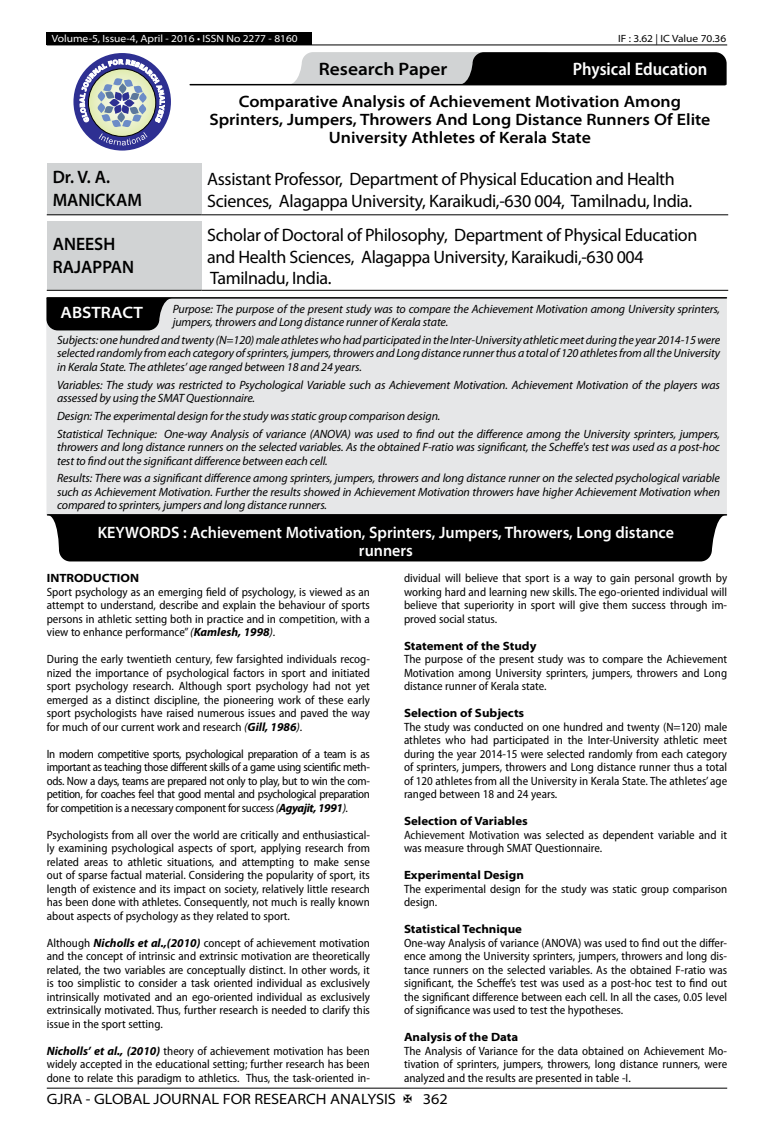
<style>
.page{position:relative;width:774px;height:1136px;background:#fff}
.page>*{position:absolute;margin:0;border:0;box-sizing:border-box;transform-origin:0 0}
.t1{font:18px/21.6px "Myriad Pro";letter-spacing:-.02em;color:#000}
.t2{font:600 semi-expanded 18px/23.4px "Myriad Pro";color:#000;scale:.9 1}
.t3{font:600 semi-condensed 18px "Myriad Pro";color:#fff}
.t4{font:600 semi-expanded 18px "Myriad Pro";color:#000}
.t5{font:600 semi-expanded 16.5px/18px "Myriad Pro";color:#000;text-align:center}
.t6{font:600 semi-expanded 16.5px/18.5px "Myriad Pro";color:#fff;text-align:center;scale:.9 1}
.t7{font:600 semi-expanded 16.5px "Myriad Pro";color:#fff}
.t8{font:semi-expanded 15px "Myriad Pro";color:#000}
.t9{font:semi-condensed 12px/13.5px "Myriad Pro";color:#000;text-align:justify}
.t10{font:italic 12px/13.5px "Myriad Pro";letter-spacing:-.01em;color:#000}
.t11{font:700 semi-expanded 12px "Myriad Pro";color:#000}
.t12{font:semi-expanded 10.5px "Myriad Pro";color:#fff}
.t13{font:semi-expanded 10.5px "Myriad Pro";color:#000}
.s1{font-style:italic;font-stretch:normal}
.s2{font-weight:700;font-style:italic;font-stretch:normal}
.s3{font-weight:700;font-stretch:semi-expanded}
.s4{color:#0d0d0d}
</style>
<div class="page">
<hr style="left:47px;top:1087px;width:680px;height:1px;background:#000">
<div style="left:47px;top:32px;width:265px;height:13px;background:#000"></div>
<hr style="left:47px;top:45px;width:680px;height:1px;background:#000">
<svg style="left:288px;top:52px;width:439px;height:33px;background:#5a5a5b"></svg>
<hr style="left:190px;top:84px;width:535px;height:1px;background:#000">
<div style="left:73px;top:53px;width:98px;height:97px;background:#2e3092;border-radius:50%"></div>
<svg style="left:80px;top:59px;width:85px;height:86px"></svg>
<div style="left:47px;top:163px;width:154px;height:52px;background:#d1d3d4"></div>
<hr style="left:47px;top:214px;width:154px;height:1px;background:#000">
<hr style="left:201px;top:214px;width:527px;height:1px;background:#000">
<div style="left:46px;top:297px;width:681px;height:218px;background:#e6e7e8"></div>
<hr style="left:47px;top:297px;width:679px;height:1px;background:#000">
<svg style="left:46px;top:298px;width:127px;height:32px;background:#181818"></svg>
<div style="left:47px;top:514px;width:679px;height:47px;background:#000"></div>
<div style="left:47px;top:221px;width:154px;height:69px;background:#d1d3d4"></div>
<hr style="left:47px;top:290px;width:154px;height:1px;background:#000">
<hr style="left:201px;top:290px;width:527px;height:1px;background:#000">
<p class="t12" style="left:52px;top:32px;width:247px">Volume-5, Issue-4, April - 2016 • ISSN No 2277 - 8160</p>
<p class="t13" style="left:618px;top:32px;width:110px">IF : 3.62 | IC Value 70.36</p>
<h1 class="t4" style="left:319px;top:59px;width:130px">Research Paper</h1>
<h1 class="t3" style="left:573px;top:59px;width:136px">Physical Education</h1>
<h2 class="t5" style="left:209px;top:93px;width:502px">Comparative Analysis of Achievement Motivation Among<br>Sprinters, Jumpers, Throwers And Long Distance Runners Of Elite<br>University Athletes of Kerala State</h2>
<h1 class="t2" style="left:53px;top:165px;width:100px">Dr. V. A.<br>MANICKAM</h1>
<h1 class="t1" style="left:207px;top:168px;width:486px">Assistant Professor, Department of Physical Education and Health<br>Sciences, Alagappa University, Karaikudi,-630 004, Tamilnadu, India.</h1>
<h1 class="t2" style="left:53px;top:232px;width:92px">ANEESH<br>RAJAPPAN</h1>
<h1 class="t1" style="left:207px;top:224px;width:492px">Scholar of Doctoral of Philosophy, Department of Physical Education and Health Sciences, Alagappa University, Karaikudi,-630 004<br>Tamilnadu, India.</h1>
<p class="t10" style="left:173px;top:302px;width:549px">Purpose: The purpose of the present study was to compare the Achievement Motivation among University sprinters, jumpers, throwers and Long distance runner of Kerala state.</p>
<p class="t10" style="left:57px;top:333px;width:664px;text-align:justify">Subjects: one hundred and twenty (N=120) male athletes who had participated in the Inter-University athletic meet during the year 2014-15 were selected randomly from each category of sprinters, jumpers, throwers and Long distance runner thus a total of 120 athletes from all the University in Kerala State. The athletes’ age ranged between 18 and 24 years.</p>
<p class="t10" style="left:57px;top:378px;width:664px">Variables: The study was restricted to Psychological Variable such as Achievement Motivation. Achievement Motivation of the players was assessed by using the SMAT Questionnaire.</p>
<p class="t10" style="left:57px;top:407px;width:664px;line-height:17.7px">Design: The experimental design for the study was static group comparison design.<br>Statistical Technique: One-way Analysis of variance (ANOVA) was used to find out the difference among the University sprinters, jumpers,</p>
<p class="t10" style="left:57px;top:440px;width:664px">throwers and long distance runners on the selected variables. As the obtained F-ratio was significant, the Scheffe's test was used as a post-hoc test to find out the significant difference between each cell.</p>
<p class="t10" style="left:57px;top:472px;width:664px;text-align:justify">Results: There was a significant difference among sprinters, jumpers, throwers and long distance runner on the selected psychological variable such as Achievement Motivation. Further the results showed in Achievement Motivation throwers have higher Achievement Motivation when compared to sprinters, jumpers and long distance runners.</p>
<h2 class="t7" style="left:60px;top:303px;width:84px">ABSTRACT</h2>
<h2 class="t6" style="left:98px;top:523px;width:642px">KEYWORDS : Achievement Motivation, Sprinters, Jumpers, Throwers, Long distance runners</h2>
<p class="t11" style="left:47px;top:571px;width:94px">INTRODUCTION</p>
<p class="t9" style="left:47px;top:585px;width:325px">Sport psychology as an emerging field of psychology, is viewed as an attempt to understand, describe and explain the behaviour of sports persons in athletic setting both in practice and in competition, with a view to enhance performance” <span class="s1">(</span><span class="s2">Kamlesh, 1998</span><span class="s1">).</span></p>
<p class="t9" style="left:47px;top:652px;width:325px">During the early twentieth century, few farsighted individuals recog&shy;nized the importance of psychological factors in sport and initiated sport psychology research. Although sport psychology had not yet emerged as a distinct discipline, the pioneering work of these early sport psychologists have raised numerous issues and paved the way for much of our current work and research <span class="s1">(</span><span class="s2">Gill, 1986</span><span class="s1">).</span></p>
<p class="t9" style="left:47px;top:747px;width:325px">In modern competitive sports, psychological preparation of a team is as important as teaching those different skills of a game using scientific meth&shy;ods. Now a days, teams are prepared not only to play, but to win the com&shy;petition, for coaches feel that good mental and psychological preparation for competition is a necessary component for success <span class="s1">(</span><span class="s2">Agyajit, 1991</span><span class="s1">).</span></p>
<p class="t9" style="left:47px;top:828px;width:325px">Psychologists from all over the world are critically and enthusiastical&shy;ly examining psychological aspects of sport, applying research from related areas to athletic situations, and attempting to make sense out of sparse factual material. Considering the popularity of sport, its length of existence and its impact on society, relatively little research has been done with athletes. Consequently, not much is really known about aspects of psychology as they related to sport.</p>
<p class="t9" style="left:47px;top:936px;width:325px">Although <span class="s2">Nicholls et al.,(2010)</span> concept of achievement motivation and the concept of intrinsic and extrinsic motivation are theoretically related, the two variables are conceptually distinct. In other words, it is too simplistic to consider a task oriented individual as exclusively intrinsically motivated and an ego-oriented individual as exclusively extrinsically motivated. Thus, further research is needed to clarify this issue in the sport setting.</p>
<p class="t9" style="left:47px;top:1044px;width:325px"><span class="s2">Nicholls’ et al., (2010)</span> theory of achievement motivation has been widely accepted in the educational setting; further research has been done to relate this paradigm to athletics. Thus, the task-oriented in-</p>
<p class="t9" style="left:404px;top:571px;width:325px">dividual will believe that sport is a way to gain personal growth by working hard and learning new skills. The ego-oriented individual will believe that superiority in sport will give them success through im&shy;proved social status.</p>
<p class="t11" style="left:404px;top:638px;width:134px">Statement of the Study</p>
<p class="t9" style="left:404px;top:652px;width:325px">The purpose of the present study was to compare the Achievement Motivation among University sprinters, jumpers, throwers and Long distance runner of Kerala state.</p>
<p class="t11" style="left:404px;top:706px;width:122px">Selection of Subjects</p>
<p class="t9" style="left:404px;top:720px;width:325px">The study was conducted on one hundred and twenty (N=120) male athletes who had participated in the Inter-University athletic meet during the year 2014-15 were selected randomly from each category of sprinters, jumpers, throwers and Long distance runner thus a total of 120 athletes from all the University in Kerala State. The athletes’ age ranged between 18 and 24 years.</p>
<p class="t9" style="left:404px;top:814px;width:325px;text-align:left"><span class="s3">Selection of Variables<br></span><span class="s4">Achievement Motivation</span> was selected as dependent variable and it was measure through SMAT Questionnaire.</p>
<p class="t11" style="left:404px;top:868px;width:121px">Experimental Design</p>
<p class="t9" style="left:404px;top:882px;width:325px">The experimental design for the study was static group comparison design.</p>
<p class="t11" style="left:404px;top:922px;width:119px">Statistical Technique</p>
<p class="t9" style="left:404px;top:936px;width:325px">One-way Analysis of variance (ANOVA) was used to find out the differ&shy;ence among the University sprinters, jumpers, throwers and long dis&shy;tance runners on the selected variables. As the obtained F-ratio was significant, the Scheffe’s test was used as a post-hoc test to find out the significant difference between each cell. In all the cases, 0.05 level of significance was used to test the hypotheses.</p>
<p class="t11" style="left:404px;top:1030px;width:116px">Analysis of the Data</p>
<p class="t9" style="left:404px;top:1044px;width:325px">The Analysis of Variance for the data obtained on Achievement Mo&shy;tivation of sprinters, jumpers, throwers, long distance runners, were analyzed and the results are presented in table -I.</p>
<p class="t8" style="left:47px;top:1090px;width:351px">GJRA - GLOBAL JOURNAL FOR RESEARCH ANALYSIS</p>
<p class="t8" style="left:423px;top:1090px;width:27px">362</p>
</div>
